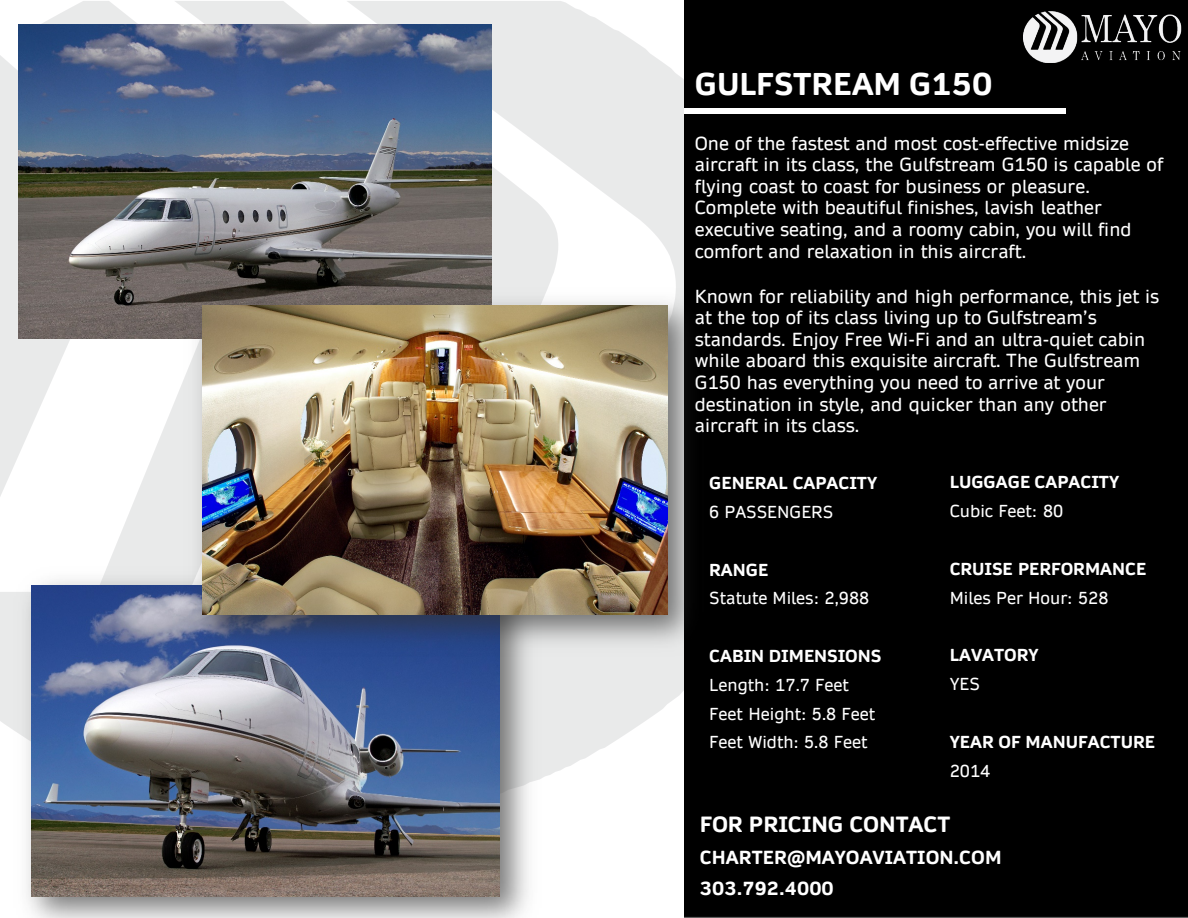
<style>
.page{position:relative;width:1188px;height:918px;background:#fff}
.page>*{position:absolute;margin:0;border:0;box-sizing:border-box;transform-origin:0 0}
.t1{font:700 30px "Daytona";color:#fff}
.t2{font:700 21px "Daytona";letter-spacing:-.005em;color:#fff}
.t3{font:18px/21.6px "Daytona";letter-spacing:-.005em;color:#fff}
.t4{font:700 18px "Daytona";letter-spacing:.005em;color:#fff}
.t5{font:16.5px "Daytona";color:#fff}
.t6{font:700 16.5px "Daytona";letter-spacing:-.005em;color:#fff}
</style>
<div class="page">
<svg style="left:0;top:24px;width:684px;height:752px;fill:#e9eaea"></svg>
<svg style="left:346px;top:1px;width:338px;height:282px;fill:#e9eaea"></svg>
<svg style="left:39px;top:1px;width:303px;height:561px"></svg>
<svg style="left:0;top:55px;width:127px;height:442px"></svg>
<div style="left:684px;top:0;width:504px;height:918px;background:#000"></div>
<div style="left:684px;top:63px;width:504px;height:47px;background:#000"></div>
<div style="left:684px;top:109px;width:382px;height:5px;background:#fff"></div>
<img style="left:19px;top:25px;width:472px;height:314px">
<img style="left:8px;top:562px;width:538px;height:356px">
<img style="left:31px;top:585px;width:469px;height:311px">
<img style="left:179px;top:283px;width:535px;height:379px">
<img style="left:202px;top:306px;width:466px;height:309px">
<img style="left:1023px;top:10px;width:159px;height:53px">
<p class="t1" style="left:695px;top:64px;width:299px">GULFSTREAM G150</p>
<p class="t3" style="left:695px;top:132px;width:470px">One of the fastest and most cost-effective midsize aircraft in its class, the Gulfstream G150 is capable of flying coast to coast for business or pleasure.<br>Complete with beautiful finishes, lavish leather executive seating, and a roomy cabin, you will find comfort and relaxation in this aircraft.</p>
<p class="t3" style="left:695px;top:285px;width:466px">Known for reliability and high performance, this jet is at the top of its class living up to Gulfstream’s standards. Enjoy Free Wi-Fi and an ultra-quiet cabin while aboard this exquisite aircraft. The Gulfstream G150 has everything you need to arrive at your destination in style, and quicker than any other aircraft in its class.</p>
<p class="t6" style="left:709px;top:472px;width:169px">GENERAL CAPACITY</p>
<p class="t5" style="left:709px;top:501px;width:125px">6 PASSENGERS</p>
<p class="t6" style="left:709px;top:559px;width:61px">RANGE</p>
<p class="t5" style="left:709px;top:587px;width:162px">Statute Miles: 2,988</p>
<p class="t6" style="left:709px;top:645px;width:173px">CABIN DIMENSIONS</p>
<p class="t5" style="left:709px;top:674px;width:141px">Length: 17.7 Feet</p>
<p class="t5" style="left:709px;top:703px;width:167px">Feet Height: 5.8 Feet</p>
<p class="t5" style="left:709px;top:731px;width:160px">Feet Width: 5.8 Feet</p>
<p class="t6" style="left:950px;top:471px;width:171px">LUGGAGE CAPACITY</p>
<p class="t5" style="left:950px;top:500px;width:115px">Cubic Feet: 80</p>
<p class="t6" style="left:950px;top:558px;width:198px">CRUISE PERFORMANCE</p>
<p class="t5" style="left:950px;top:587px;width:160px">Miles Per Hour: 528</p>
<p class="t6" style="left:950px;top:644px;width:91px">LAVATORY</p>
<p class="t5" style="left:950px;top:673px;width:32px">YES</p>
<p class="t6" style="left:950px;top:730px;width:207px">YEAR OF MANUFACTURE</p>
<p class="t5" style="left:950px;top:760px;width:42px">2014</p>
<p class="t2" style="left:700px;top:811px;width:252px">FOR PRICING CONTACT</p>
<p class="t4" style="left:700px;top:845px;width:303px">CHARTER@MAYOAVIATION.COM</p>
<p class="t4" style="left:700px;top:876px;width:136px">303.792.4000</p>
</div>
